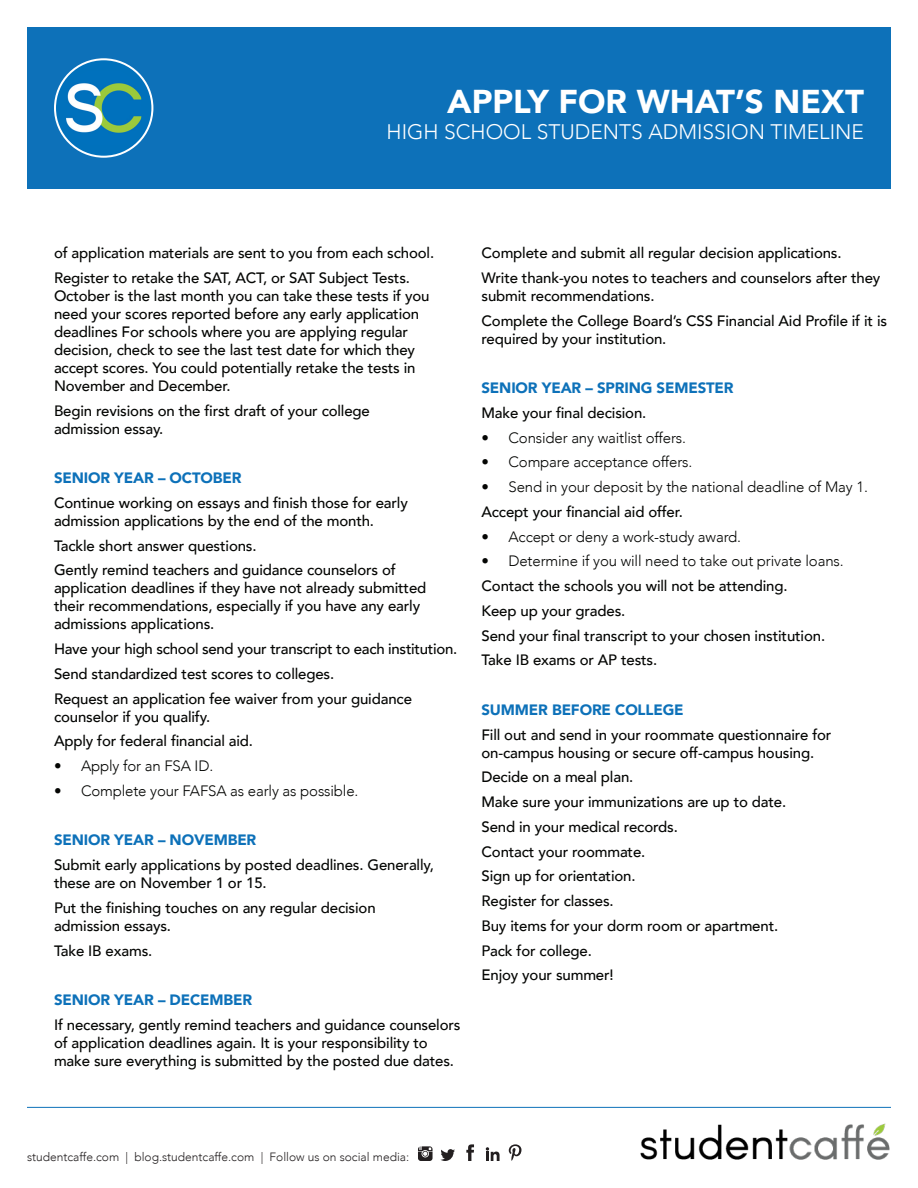
<style>
.page{position:relative;width:918px;height:1188px;background:#fff}
.page>*{position:absolute;margin:0;border:0;box-sizing:border-box;transform-origin:0 0}
.t1{font:900 33px "Avenir";color:#fff}
.t2{font:300 21px "Avenir";color:#fff}
.t3{font:500 15px/18px "Avenir";letter-spacing:-.01em;color:#040503}
.t4{font:300 15px "Avenir";letter-spacing:-.01em;color:#040503}
.t5{font:900 15px "Avenir";letter-spacing:-.01em;color:#0d71b9}
.t6{font:300 12px "Avenir";color:#231f20}
</style>
<div class="page">
<div style="left:27px;top:27px;width:864px;height:162px;background:#0d71b9"></div>
<svg style="left:54px;top:58px;width:99px;height:100px"></svg>
<div style="left:56px;top:60px;width:95px;height:96px;background:#0071bc;border-radius:50%"></div>
<img style="left:66px;top:70px;width:75px;height:76px">
<hr style="left:27px;top:1107px;width:864px;height:1px;background:#0d71b9">
<img style="left:640px;top:1123px;width:250px;height:37px">
<svg style="left:440px;top:1149px;width:15px;height:12px"></svg>
<svg style="left:466px;top:1144px;width:8px;height:17px"></svg>
<svg style="left:418px;top:1146px;width:15px;height:15px"></svg>
<svg style="left:486px;top:1147px;width:14px;height:14px"></svg>
<svg style="left:509px;top:1144px;width:12px;height:17px"></svg>
<p class="t1" style="left:447px;top:74px;width:418px">APPLY FOR WHAT’S NEXT</p>
<p class="t2" style="left:387px;top:119px;width:479px">HIGH SCHOOL STUDENTS ADMISSION TIMELINE</p>
<p class="t3" style="left:54px;top:243px;width:382px">of application materials are sent to you from each school.</p>
<p class="t3" style="left:54px;top:268px;width:377px">Register to retake the SAT, ACT, or SAT Subject Tests.<br>October is the last month you can take these tests if you need your scores reported before any early application deadlines For schools where you are applying regular decision, check to see the last test date for which they accept scores. You could potentially retake the tests in November and December.</p>
<p class="t3" style="left:54px;top:400px;width:317px">Begin revisions on the first draft of your college admission essay.</p>
<p class="t5" style="left:54px;top:465px;width:189px">SENIOR YEAR – OCTOBER</p>
<p class="t3" style="left:54px;top:493px;width:355px">Continue working on essays and finish those for early admission applications by the end of the month.</p>
<p class="t3" style="left:54px;top:535px;width:204px">Tackle short answer questions.</p>
<p class="t3" style="left:54px;top:560px;width:374px">Gently remind teachers and guidance counselors of application deadlines if they have not already submitted their recommendations, especially if you have any early admissions applications.</p>
<p class="t3" style="left:54px;top:639px;width:405px">Have your high school send your transcript to each institution.</p>
<p class="t3" style="left:54px;top:664px;width:282px">Send standardized test scores to colleges.</p>
<p class="t3" style="left:54px;top:688px;width:360px">Request an application fee waiver from your guidance counselor if you qualify.</p>
<p class="t3" style="left:54px;top:731px;width:201px">Apply for federal financial aid.</p>
<p class="t4" style="left:54px;top:757px;width:161px">• Apply for an FSA ID.</p>
<p class="t4" style="left:54px;top:782px;width:306px">• Complete your FAFSA as early as possible.</p>
<p class="t5" style="left:54px;top:827px;width:204px">SENIOR YEAR – NOVEMBER</p>
<p class="t3" style="left:54px;top:855px;width:381px">Submit early applications by posted deadlines. Generally, these are on November 1 or 15.</p>
<p class="t3" style="left:54px;top:898px;width:323px">Put the finishing touches on any regular decision admission essays.</p>
<p class="t3" style="left:54px;top:940px;width:100px">Take IB exams.</p>
<p class="t5" style="left:54px;top:987px;width:200px">SENIOR YEAR – DECEMBER</p>
<p class="t3" style="left:54px;top:1015px;width:408px">If necessary, gently remind teachers and guidance counselors of application deadlines again. It is your responsibility to make sure everything is submitted by the posted due dates.</p>
<p class="t3" style="left:482px;top:243px;width:362px">Complete and submit all regular decision applications.</p>
<p class="t3" style="left:482px;top:268px;width:400px">Write thank-you notes to teachers and counselors after they submit recommendations.</p>
<p class="t3" style="left:482px;top:310px;width:407px">Complete the College Board’s CSS Financial Aid Profile if it is required by your institution.</p>
<p class="t5" style="left:482px;top:375px;width:254px">SENIOR YEAR – SPRING SEMESTER</p>
<p class="t3" style="left:482px;top:403px;width:166px">Make your final decision.</p>
<p class="t4" style="left:482px;top:428px;width:206px">• Consider any waitlist offers.</p>
<p class="t4" style="left:482px;top:453px;width:212px">• Compare acceptance offers.</p>
<p class="t4" style="left:482px;top:478px;width:388px">• Send in your deposit by the national deadline of May 1.</p>
<p class="t3" style="left:482px;top:502px;width:203px">Accept your financial aid offer.</p>
<p class="t4" style="left:482px;top:527px;width:261px">• Accept or deny a work-study award.</p>
<p class="t4" style="left:482px;top:552px;width:364px">• Determine if you will need to take out private loans.</p>
<p class="t3" style="left:482px;top:576px;width:308px">Contact the schools you will not be attending.</p>
<p class="t3" style="left:482px;top:601px;width:145px">Keep up your grades.</p>
<p class="t3" style="left:482px;top:625px;width:345px">Send your final transcript to your chosen institution.</p>
<p class="t3" style="left:482px;top:650px;width:177px">Take IB exams or AP tests.</p>
<p class="t5" style="left:482px;top:697px;width:204px">SUMMER BEFORE COLLEGE</p>
<p class="t3" style="left:482px;top:724px;width:351px">Fill out and send in your roommate questionnaire for on-campus housing or secure off-campus housing.</p>
<p class="t3" style="left:482px;top:767px;width:153px">Decide on a meal plan.</p>
<p class="t3" style="left:482px;top:792px;width:306px">Make sure your immunizations are up to date.</p>
<p class="t3" style="left:482px;top:817px;width:198px">Send in your medical records.</p>
<p class="t3" style="left:482px;top:841px;width:165px">Contact your roommate.</p>
<p class="t3" style="left:482px;top:866px;width:156px">Sign up for orientation.</p>
<p class="t3" style="left:482px;top:891px;width:134px">Register for classes.</p>
<p class="t3" style="left:482px;top:916px;width:298px">Buy items for your dorm room or apartment.</p>
<p class="t3" style="left:482px;top:940px;width:112px">Pack for college.</p>
<p class="t3" style="left:482px;top:965px;width:134px">Enjoy your summer!</p>
<p class="t6" style="left:27px;top:1150px;width:384px">studentcaffe.com | blog.studentcaffe.com | Follow us on social media:</p>
</div>
